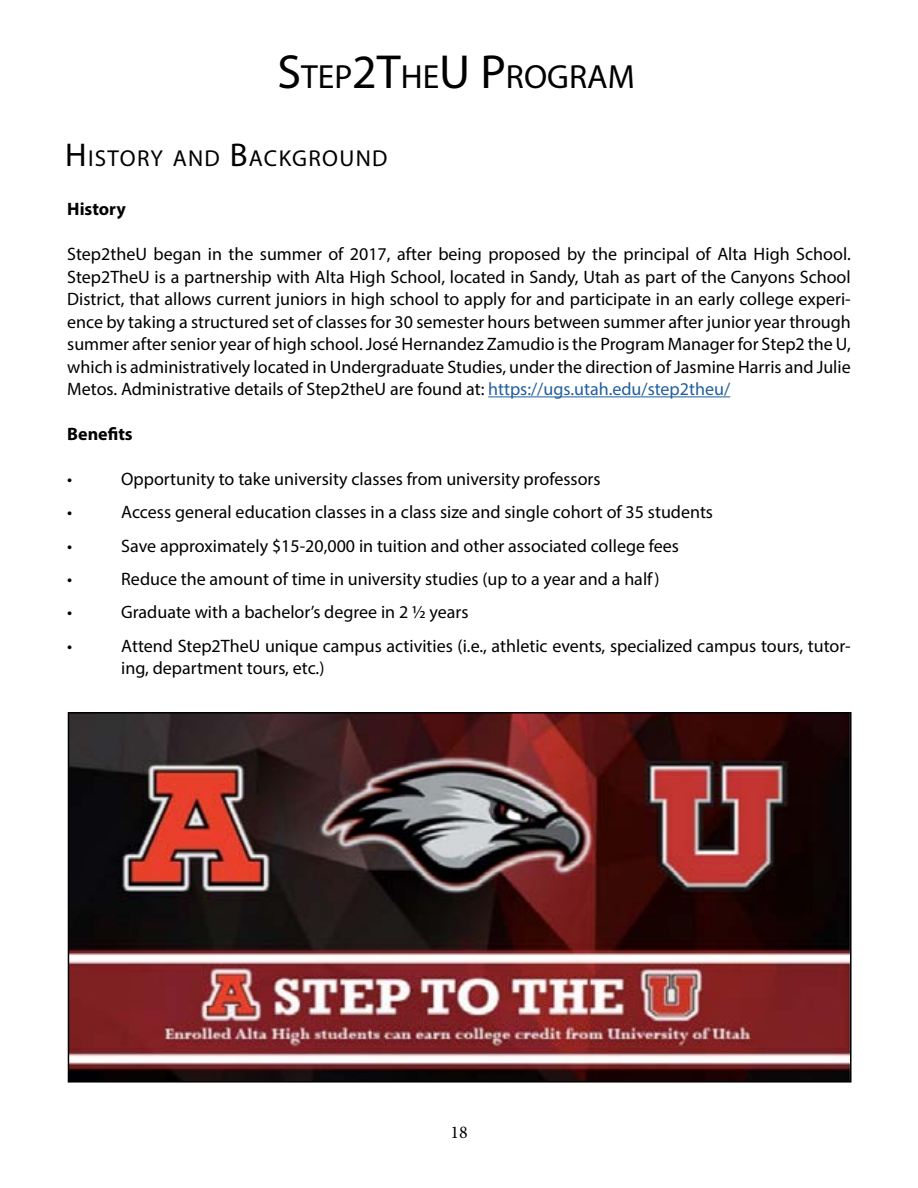
<style>
.page{position:relative;width:918px;height:1188px;background:#fff}
.page>*{position:absolute;margin:0;border:0;box-sizing:border-box;transform-origin:0 0}
.t1{font:33.6px "Myriad Pro";color:#000}
.t2{font:23.1px "Myriad Pro";letter-spacing:.055em;color:#000}
.t3{font:18px/22.5px "Myriad Pro";color:#000;text-align:justify}
.t4{font:700 18px "Myriad Pro";color:#000}
.t5{font:18px "Minion Pro";color:#000}
.s1{font-size:48px}
.s2{font-size:33px}
.s3{color:#215e9e}
</style>
<div class="page">
<hr style="left:488px;top:396px;width:242px;height:1px;background:#215e9e">
<img style="left:71px;top:715px;width:778px;height:365px">
<div style="left:68px;top:712px;width:784px;height:371px;border:2px solid #000"></div>
<h1 class="t1" style="left:278px;top:56px;width:359px"><span class="s1">S</span>TEP<span class="s1">2T</span>HE<span class="s1">U P</span> ROGRAM</h1>
<p class="t2" style="left:65px;top:144px;width:324px"><span class="s2">H</span>ISTORY AND <span class="s2">B</span>ACKGROUND</p>
<p class="t4" style="left:67px;top:197px;width:60px">History</p>
<p class="t3" style="left:67px;top:243px;width:785px">Step2theU began in the summer of 2017, after being proposed by the principal of Alta High School.<br>Step2TheU is a partnership with Alta High School, located in Sandy, Utah as part of the Canyons School District, that allows current juniors in high school to apply for and participate in an early college experi&shy;ence by taking a structured set of classes for 30 semester hours between summer after junior year through summer after senior year of high school. José Hernandez Zamudio is the Program Manager for Step2 the U, which is administratively located in Undergraduate Studies, under the direction of Jasmine Harris and Julie Metos. Administrative details of Step2theU are found at: <span class="s3">https://ugs.utah.edu/step2theu/</span></p>
<p class="t4" style="left:67px;top:422px;width:67px">Benefits</p>
<p class="t3" style="left:67px;top:468px;width:7px">•</p>
<p class="t3" style="left:121px;top:468px;width:481px">Opportunity to take university classes from university professors</p>
<p class="t3" style="left:67px;top:501px;width:7px">•</p>
<p class="t3" style="left:121px;top:501px;width:593px">Access general education classes in a class size and single cohort of 35 students</p>
<p class="t3" style="left:67px;top:534px;width:7px">•</p>
<p class="t3" style="left:121px;top:534px;width:559px">Save approximately $15-20,000 in tuition and other associated college fees</p>
<p class="t3" style="left:67px;top:567px;width:7px">•</p>
<p class="t3" style="left:121px;top:567px;width:540px">Reduce the amount of time in university studies (up to a year and a half)</p>
<p class="t3" style="left:67px;top:601px;width:7px">•</p>
<p class="t3" style="left:121px;top:601px;width:349px">Graduate with a bachelor’s degree in 2 ½ years</p>
<p class="t3" style="left:67px;top:634px;width:7px">•</p>
<p class="t3" style="left:121px;top:634px;width:731px">Attend Step2TheU unique campus activities (i.e., athletic events, specialized campus tours, tutor&shy;ing, department tours, etc.)</p>
<p class="t5" style="left:450px;top:1120px;width:19px">18</p>
</div>
